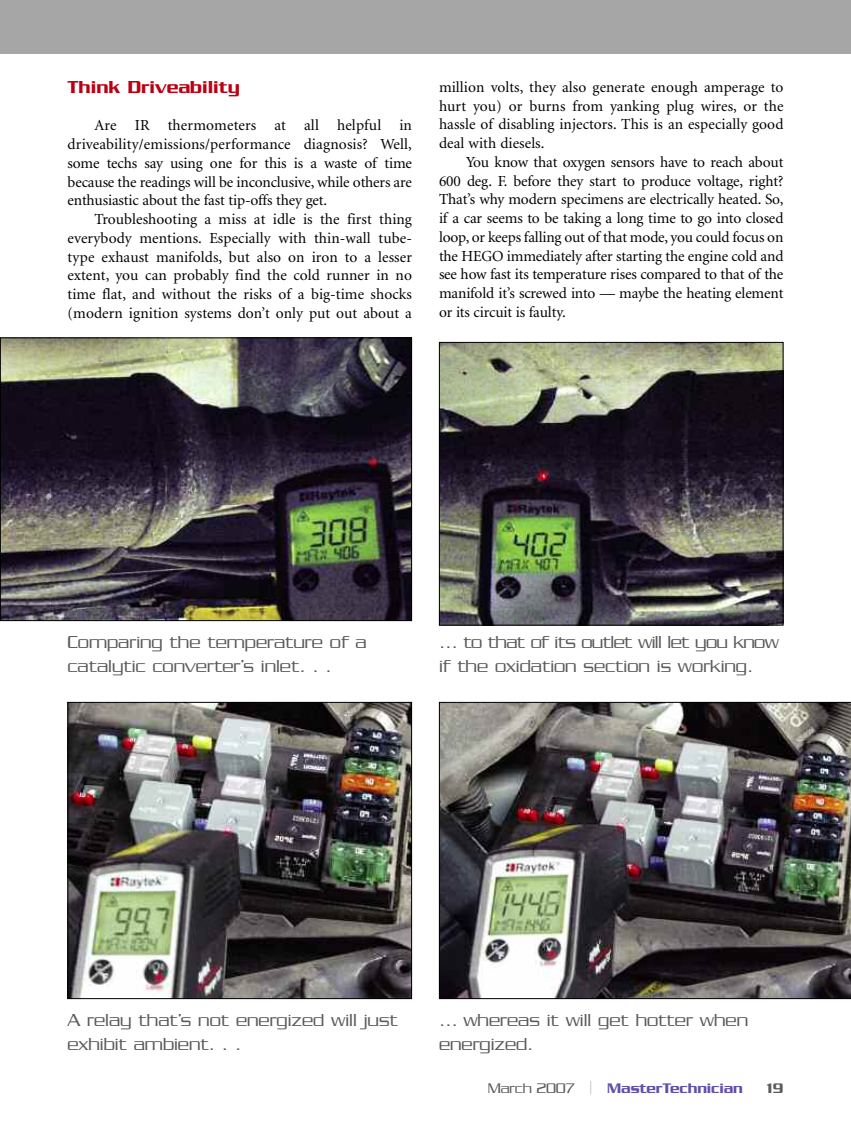
<style>
.page{position:relative;width:851px;height:1134px;background:#fff}
.page>*{position:absolute;margin:0;border:0;box-sizing:border-box;transform-origin:0 0}
.t1{font:300 18.75px/24px "Serpentine";color:#595959}
.t2{font:500 18.75px "Serpentine";color:#ba0014}
.t3{font:15.3px/18.8px "Minion";letter-spacing:-.005em;color:#000;text-align:justify}
.t4{font:500 15px "Serpentine";letter-spacing:-.005em;color:#6250a8}
.t5{font:500 15px "Serpentine";color:#5c595c}
.s1{font-weight:300;color:#5c595c}
.s2{font-family:"Minion";font-weight:400;font-size:13.5px;color:#c1bfc0}
</style>
<div class="page">
<div style="left:0;top:0;width:850px;height:54px;background:#a6a6a6"></div>
<img style="left:441px;top:344px;width:340px;height:280px">
<div style="left:439px;top:342px;width:344px;height:284px;border:1px solid #000"></div>
<img style="left:2px;top:340px;width:408px;height:279px">
<div style="left:0;top:338px;width:412px;height:283px;border:1px solid #000"></div>
<img style="left:70px;top:704px;width:340px;height:293px">
<div style="left:68px;top:702px;width:344px;height:297px;border:1px solid #000"></div>
<img style="left:439px;top:702px;width:411px;height:297px">
<p class="t2" style="left:68px;top:81px;width:174px">Think Driveability</p>
<p class="t3" style="left:67px;top:117px;width:346px;text-indent:27px">Are IR thermometers at all helpful in driveability/emissions/performance diagnosis? Well, some techs say using one for this is a waste of time because the readings will be inconclusive, while others are enthusiastic about the fast tip-offs they get.</p>
<p class="t3" style="left:68px;top:211px;width:346px;text-indent:27px">Troubleshooting a miss at idle is the first thing everybody mentions. Especially with thin-wall tube&shy;type exhaust manifolds, but also on iron to a lesser extent, you can probably find the cold runner in no time flat, and without the risks of a big-time shocks (modern ignition systems don’t only put out about a</p>
<p class="t3" style="left:439px;top:79px;width:346px">million volts, they also generate enough amperage to hurt you) or burns from yanking plug wires, or the hassle of disabling injectors. This is an especially good deal with diesels.</p>
<p class="t3" style="left:439px;top:154px;width:346px;text-indent:27px">You know that oxygen sensors have to reach about 600 deg. F. before they start to produce voltage, right?<br>That’s why modern specimens are electrically heated. So, if a car seems to be taking a long time to go into closed loop, or keeps falling out of that mode, you could focus on the HEGO immediately after starting the engine cold and see how fast its temperature rises compared to that of the manifold it’s screwed into — maybe the heating element or its circuit is faulty.</p>
<p class="t1" style="left:68px;top:632px;width:300px">Comparing the temperature of a catalytic converter’s inlet. . .</p>
<p class="t1" style="left:439px;top:632px;width:341px">… to that of its outlet will let you know if the oxidation section is working.</p>
<p class="t1" style="left:67px;top:1010px;width:332px">A relay that’s not energized will just exhibit ambient. . .</p>
<p class="t1" style="left:439px;top:1010px;width:310px">… whereas it will get hotter when energized.</p>
<p class="t4" style="left:487px;top:1084px;width:257px"><span class="s1">March 2007</span> <span class="s2">|</span> MasterTechnician</p>
<p class="t5" style="left:766px;top:1084px;width:18px">19</p>
</div>
